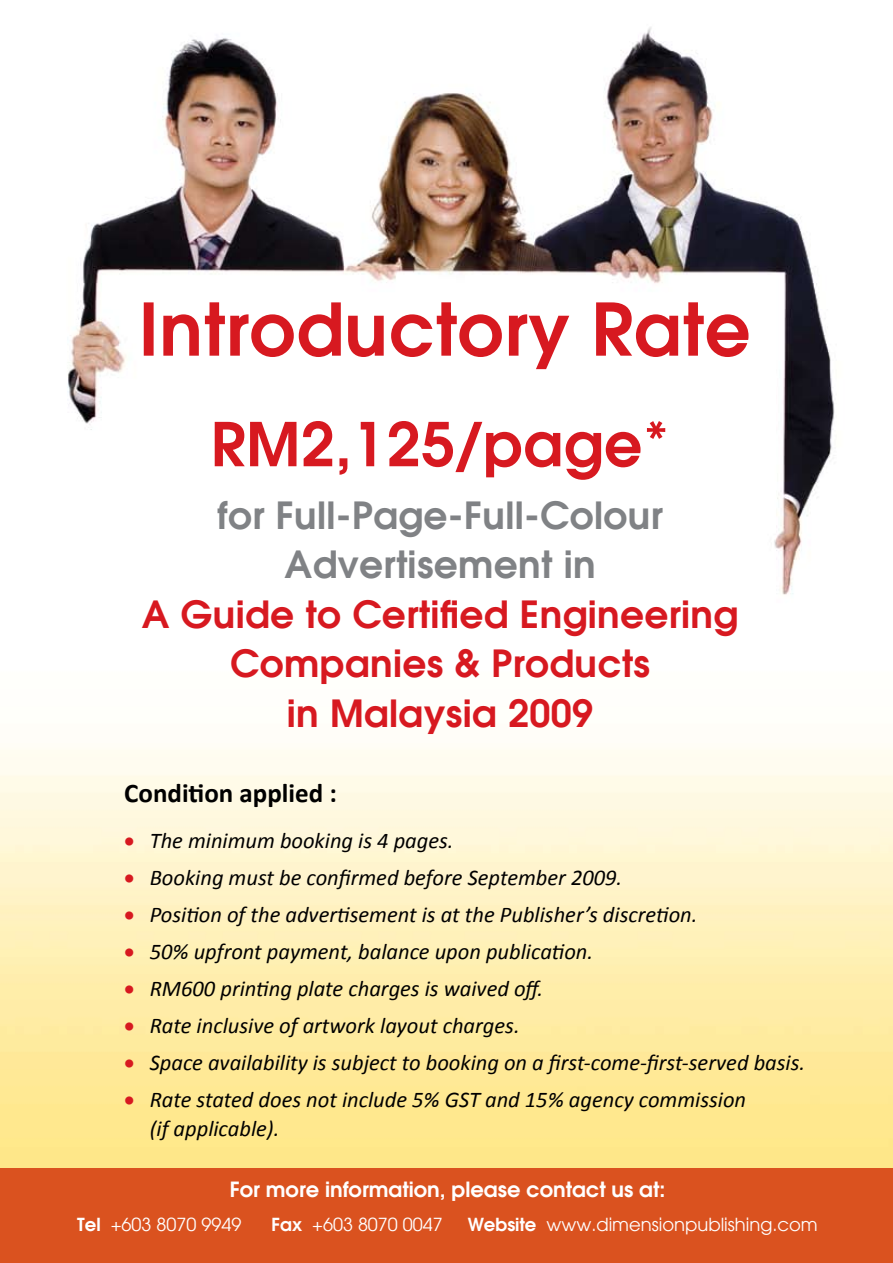
<style>
.page{position:relative;width:893px;height:1263px;background:#fff}
.page>*{position:absolute;margin:0;border:0;box-sizing:border-box;transform-origin:0 0}
.t1{font:600 72px "Avant Garde";letter-spacing:.01em;color:#d71920}
.t2{font:600 60px "Avant Garde";letter-spacing:.01em;color:#d71920}
.t3{font:600 37.5px/49.5px "Avant Garde";letter-spacing:.01em;color:#d71920;text-align:center}
.t4{font:600 37.5px/49.5px "Avant Garde";letter-spacing:.01em;color:#808285;text-align:center}
.t5{font:700 27px "Calibri";color:#000}
.t6{font:italic 22.5px/28.5px "Calibri";color:#000}
.t7{font:600 21px "Avant Garde";color:#fff}
.t8{font:18px "Avant Garde";color:#fff}
.s1{color:#d71920}
.s2{font-weight:600}
</style>
<div class="page">
<img style="left:0;top:27px;width:893px;height:1141px">
<div style="left:0;top:1168px;width:893px;height:95px;background:#da521f"></div>
<h1 class="t1" style="left:139px;top:281px;width:614px">Introductory Rate</h1>
<h2 class="t2" style="left:211px;top:404px;width:460px">RM2,125/page*</h2>
<h3 class="t4" style="left:217px;top:490px;width:447px">for Full-Page-Full-Colour<br>Advertisement in</h3>
<h3 class="t3" style="left:142px;top:589px;width:598px">A Guide to Certified Engineering<br>Companies &amp; Products<br>in Malaysia 2009</h3>
<p class="t5" style="left:124px;top:777px;width:214px">Condition applied :</p>
<p class="t6" style="left:124px;top:825px;width:331px"><span class="s1">•</span> The minimum booking is 4 pages.</p>
<p class="t6" style="left:124px;top:862px;width:500px"><span class="s1">•</span> Booking must be confirmed before September 2009.</p>
<p class="t6" style="left:124px;top:899px;width:575px"><span class="s1">•</span> Position of the advertisement is at the Publisher’s discretion.</p>
<p class="t6" style="left:124px;top:936px;width:470px"><span class="s1">•</span> 50% upfront payment, balance upon publication.</p>
<p class="t6" style="left:124px;top:973px;width:421px"><span class="s1">•</span> RM600 printing plate charges is waived off.</p>
<p class="t6" style="left:124px;top:1010px;width:397px"><span class="s1">•</span> Rate inclusive of artwork layout charges.</p>
<p class="t6" style="left:124px;top:1047px;width:682px"><span class="s1">•</span> Space availability is subject to booking on a first-come-first-served basis.</p>
<p class="t6" style="left:150px;top:1084px;width:598px;text-indent:-26px"><span class="s1">•</span> Rate stated does not include 5% GST and 15% agency commission (if applicable).</p>
<p class="t7" style="left:230px;top:1175px;width:437px">For more information, please contact us at:</p>
<p class="t8" style="left:77px;top:1214px;width:166px"><span class="s2">Tel</span> +603 8070 9949</p>
<p class="t8" style="left:272px;top:1214px;width:173px"><span class="s2">Fax</span> +603 8070 0047</p>
<p class="t8" style="left:468px;top:1214px;width:352px"><span class="s2">Website</span> www.dimensionpublishing.com</p>
</div>
